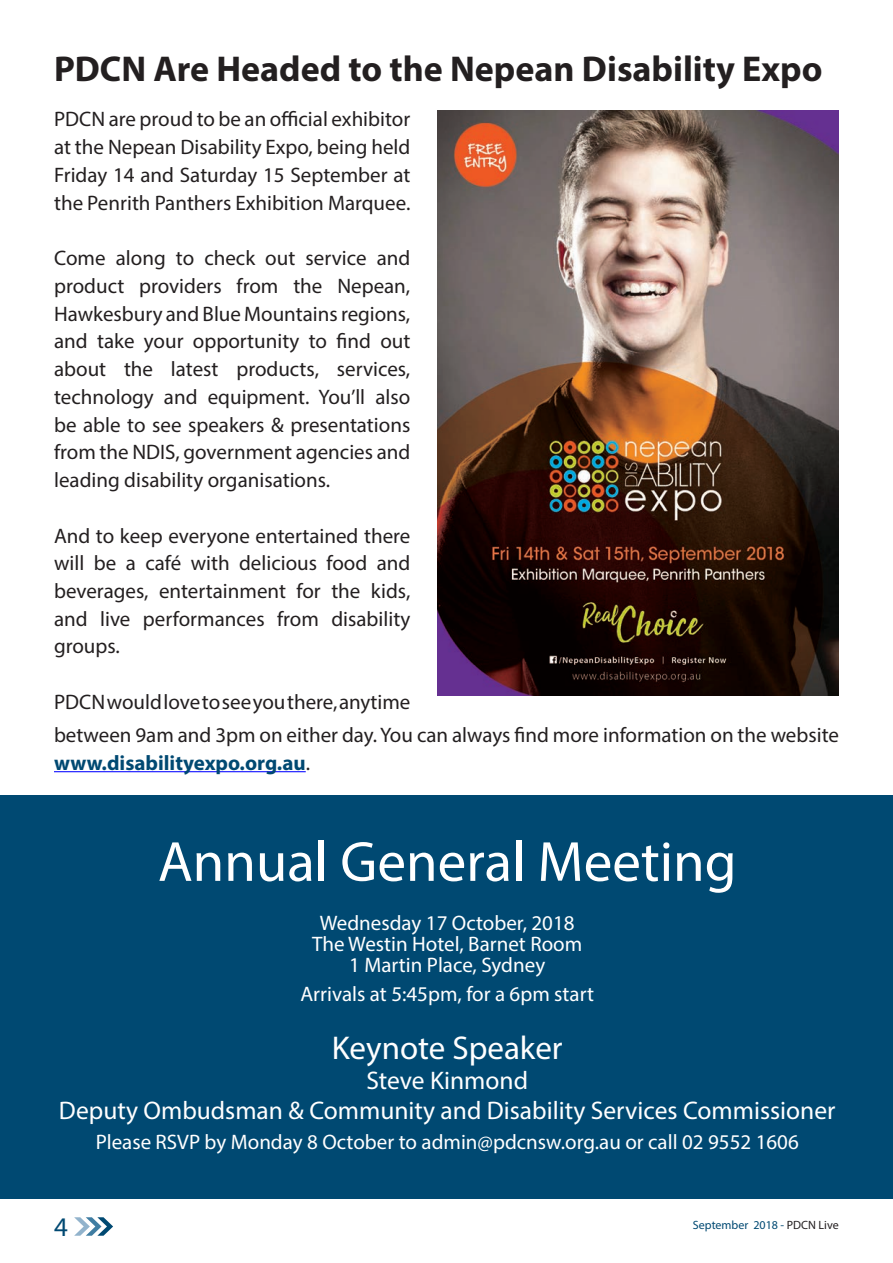
<style>
.page{position:relative;width:893px;height:1263px;background:#fff}
.page>*{position:absolute;margin:0;border:0;box-sizing:border-box;transform-origin:0 0}
._02_Article_Title{font:57px "Myriad Pro";color:#fff}
.t1{font:700 36px "Myriad Pro";color:#231f20}
._02_Article_Title-2{font:33px "Myriad Pro";color:#fff}
.t2{font:27px "Myriad Pro";color:#004972}
._02_Article_Title-3{font:25.5px "Myriad Pro";color:#fff}
.t3{font:21px/27.8px "Myriad Pro";color:#231f20;text-align:justify}
._02_Article_Title-4{font:21px "Myriad Pro";color:#fff}
.t4{font:12px "Myriad Pro";color:#004972}
.s1{font-weight:700;color:#004972}
.s2{color:#231f20}
</style>
<div class="page">
<svg style="left:74px;top:1217px;width:39px;height:19px"></svg>
<div style="left:0;top:795px;width:893px;height:404px;background:#004972"></div>
<img style="left:438px;top:111px;width:401px;height:584px">
<hr style="left:54px;top:771px;width:252px;height:1px;background:#00f">
<p class="t1" style="left:54px;top:45px;width:770px">PDCN Are Headed to the Nepean Disability Expo</p>
<p class="t3" style="left:54px;top:105px;width:358px">PDCN are proud to be an official exhibitor at the Nepean Disability Expo, being held Friday 14 and Saturday 15 September at the Penrith Panthers Exhibition Marquee.</p>
<p class="t3" style="left:54px;top:244px;width:358px">Come along to check out service and product providers from the Nepean, Hawkesbury and Blue Mountains regions, and take your opportunity to find out about the latest products, services, technology and equipment. You’ll also be able to see speakers &amp; presentations from the NDIS, government agencies and leading disability organisations.</p>
<p class="t3" style="left:54px;top:521px;width:358px">And to keep everyone entertained there will be a café with delicious food and beverages, entertainment for the kids, and live performances from disability groups.</p>
<p class="t3" style="left:54px;top:688px;width:358px">PDCN would love to see you there, anytime</p>
<p class="t3" style="left:54px;top:721px;width:786px">between 9am and 3pm on either day. You can always find more information on the website <span class="s1">www.disabilityexpo.org.au</span>.</p>
<p class="_02_Article_Title" style="left:158px;top:826px;width:580px">Annual General Meeting</p>
<p class="_02_Article_Title-4" style="left:320px;top:910px;width:256px">Wednesday 17 October, 2018</p>
<p class="_02_Article_Title-4" style="left:312px;top:931px;width:272px">The Westin Hotel, Barnet Room</p>
<p class="_02_Article_Title-4" style="left:349px;top:952px;width:197px">1 Martin Place, Sydney</p>
<p class="_02_Article_Title-4" style="left:300px;top:981px;width:295px">Arrivals at 5:45pm, for a 6pm start</p>
<p class="_02_Article_Title-2" style="left:332px;top:1028px;width:232px">Keynote Speaker</p>
<p class="_02_Article_Title-3" style="left:366px;top:1065px;width:163px">Steve Kinmond</p>
<p class="_02_Article_Title-3" style="left:59px;top:1095px;width:778px">Deputy Ombudsman &amp; Community and Disability Services Commissioner</p>
<p class="_02_Article_Title-4" style="left:96px;top:1129px;width:705px">Please RSVP by Monday 8 October to admin@pdcnsw.org.au or call 02 9552 1606</p>
<p class="t2" style="left:54px;top:1210px;width:15px">4</p>
<p class="t4" style="left:693px;top:1218px;width:147px">September 2018 - <span class="s2">PDCN Live</span></p>
</div>
